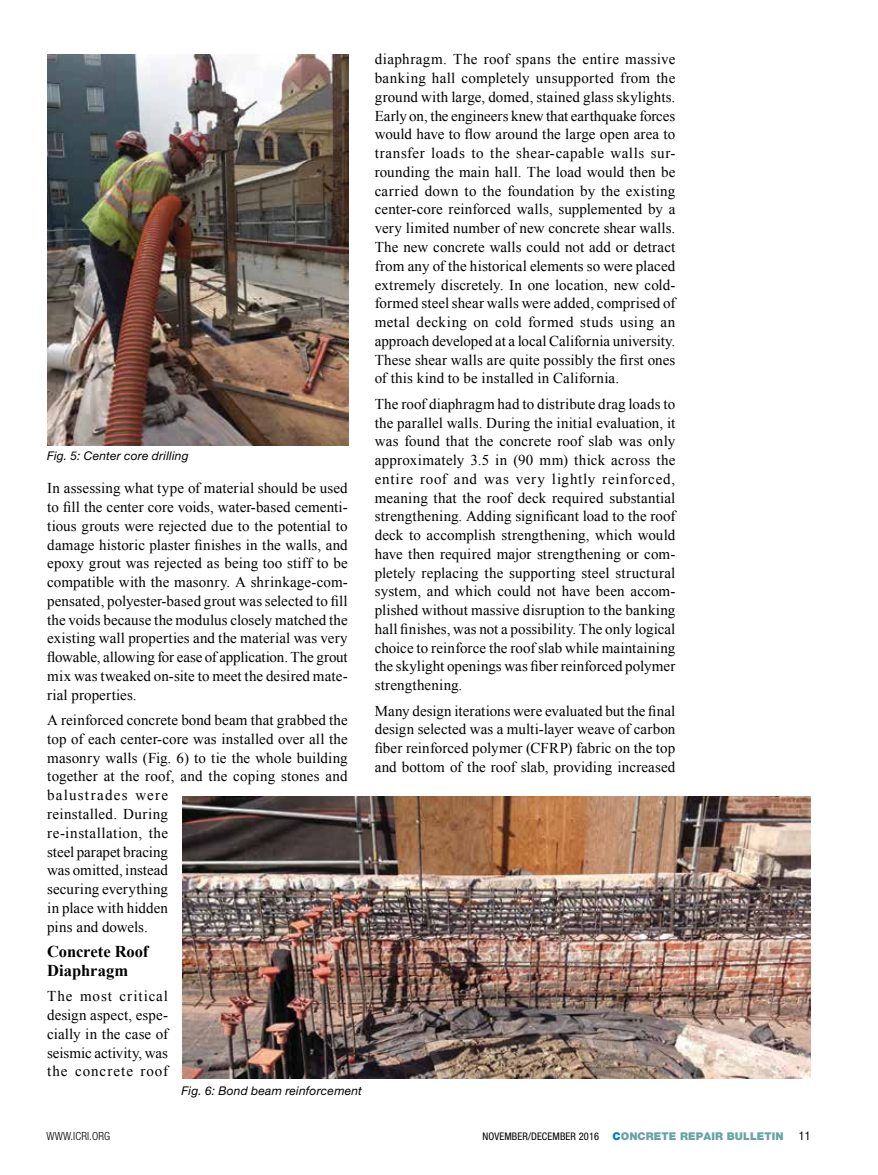
<style>
.page{position:relative;width:878px;height:1175px;background:#fff}
.page>*{position:absolute;margin:0;border:0;box-sizing:border-box;transform-origin:0 0}
.t1{font:700 16.5px/18.8px "Times New Roman";color:#000}
.t2{font:15px/18.8px "Times New Roman";letter-spacing:.01em;color:#000;text-align:justify}
.t3{font:italic 12px "Helvetica Neue LT Std";letter-spacing:.015em;color:#000}
.t4{font:condensed 12px "Helvetica Neue LT Std";color:#000}
.t5{font:300 condensed 11.25px "Helvetica Neue LT Std";letter-spacing:.01em;color:#000}
.t6{font:condensed 10.5px "Helvetica Neue LT Std";letter-spacing:.01em;color:#000}
.s1{font-weight:900;font-stretch:normal;font-size:10.8px;color:#047bc1}
.s2{font-weight:900;font-stretch:normal;font-size:10.8px;color:#67a5a2}
</style>
<div class="page">
<img style="left:47px;top:54px;width:302px;height:392px">
<img style="left:182px;top:797px;width:628px;height:281px">
<p class="t3" style="left:47px;top:448px;width:143px">Fig. 5: Center core drilling</p>
<p class="t2" style="left:47px;top:479px;width:302px">In assessing what type of material should be used to fill the center core voids, water-based cementi&shy;tious grouts were rejected due to the potential to damage historic plaster finishes in the walls, and epoxy grout was rejected as being too stiff to be compatible with the masonry. A shrinkage-com&shy;pensated, polyester-based grout was selected to fill the voids because the modulus closely matched the existing wall properties and the material was very flowable, allowing for ease of application. The grout mix was tweaked on-site to meet the desired mate&shy;rial properties.</p>
<p class="t2" style="left:47px;top:710px;width:302px;text-align:left">A reinforced concrete bond beam that grabbed the top of each center-core was installed over all the masonry walls (Fig. 6) to tie the whole building together at the roof, and the coping stones and balustrades were<br>reinstalled. During<br>re-installation, the<br>steel parapet bracing<br>was omitted, instead<br>securing everything<br>in place with hidden<br>pins and dowels.</p>
<p class="t1" style="left:47px;top:941px;width:103px">Concrete Roof<br>Diaphragm</p>
<p class="t2" style="left:47px;top:986px;width:122px">The most critical design aspect, espe&shy;cially in the case of seismic activity, was the concrete roof</p>
<p class="t3" style="left:182px;top:1083px;width:182px">Fig. 6: Bond beam reinforcement</p>
<p class="t2" style="left:375px;top:50px;width:302px">diaphragm. The roof spans the entire massive banking hall completely unsupported from the ground with large, domed, stained glass skylights.<br>Early on, the engineers knew that earthquake forces would have to flow around the large open area to transfer loads to the shear-capable walls sur&shy;rounding the main hall. The load would then be carried down to the foundation by the existing center-core reinforced walls, supplemented by a very limited number of new concrete shear walls.<br>The new concrete walls could not add or detract from any of the historical elements so were placed extremely discretely. In one location, new cold&shy;formed steel shear walls were added, comprised of metal decking on cold formed studs using an approach developed at a local California university.<br>These shear walls are quite possibly the first ones of this kind to be installed in California.</p>
<p class="t2" style="left:375px;top:394px;width:302px">The roof diaphragm had to distribute drag loads to the parallel walls. During the initial evaluation, it was found that the concrete roof slab was only approximately 3.5 in (90 mm) thick across the entire roof and was very lightly reinforced, meaning that the roof deck required substantial strengthening. Adding significant load to the roof deck to accomplish strengthening, which would have then required major strengthening or com&shy;pletely replacing the supporting steel structural system, and which could not have been accom&shy;plished without massive disruption to the banking hall finishes, was not a possibility. The only logical choice to reinforce the roof slab while maintaining the skylight openings was fiber reinforced polymer strengthening.</p>
<p class="t2" style="left:375px;top:701px;width:302px">Many design iterations were evaluated but the final design selected was a multi-layer weave of carbon fiber reinforced polymer (CFRP) fabric on the top and bottom of the roof slab, providing increased</p>
<p class="t5" style="left:46px;top:1129px;width:65px">WWW.ICRI.ORG</p>
<p class="t6" style="left:482px;top:1130px;width:302px">NOVEMBER/DECEMBER 2016 <span class="s1">C</span><span class="s2">ONCRETE REPAIR BULLETIN</span></p>
<p class="t4" style="left:798px;top:1129px;width:13px">11</p>
</div>
